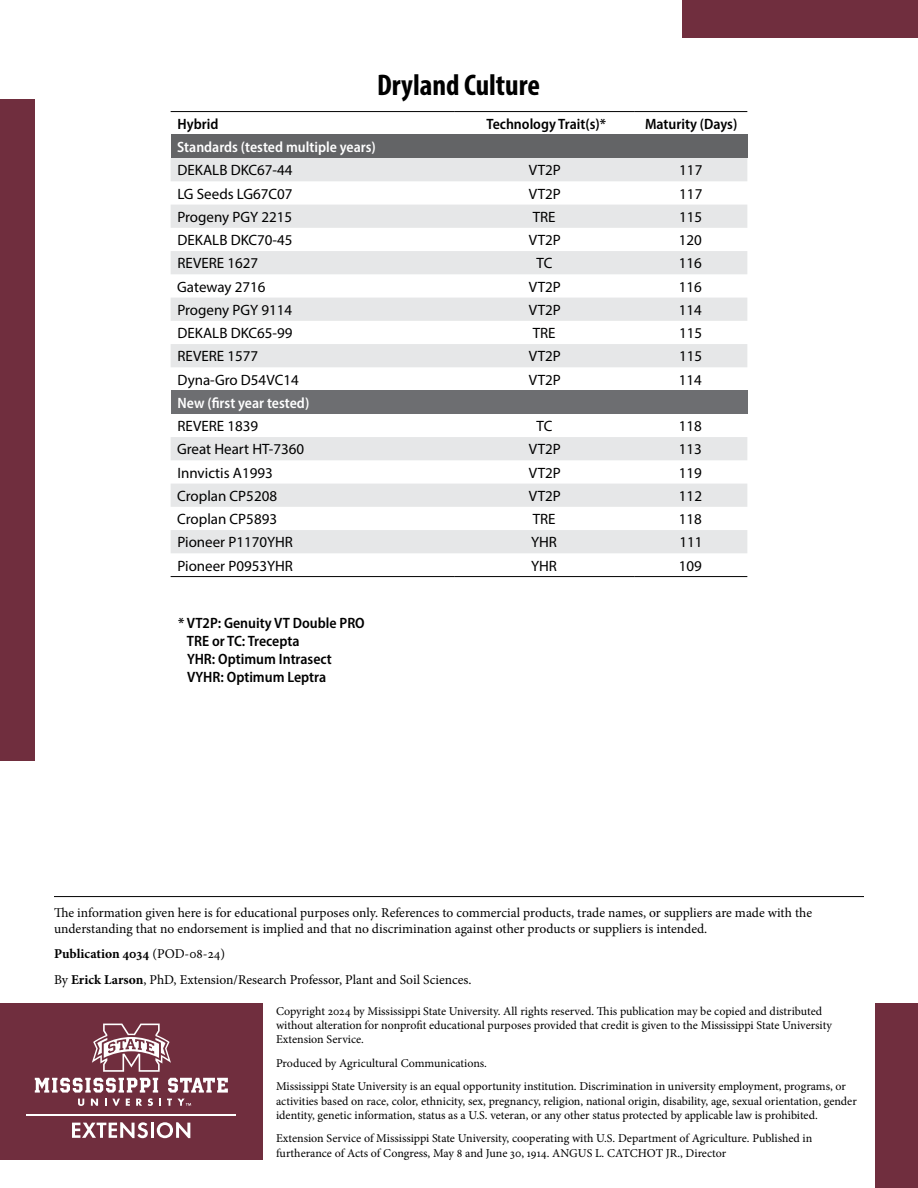
<style>
.page{position:relative;width:918px;height:1188px;background:#fff}
.page>*{position:absolute;margin:0;border:0;box-sizing:border-box;transform-origin:0 0}
.t1{font:700 condensed 30px "Myriad Pro";color:#000}
.Table_Text{font:15px "Myriad Pro";color:#000}
.Table_Heading{font:600 semi-condensed 15px/18px "Myriad Pro";color:#000}
.Table_Heading-2{font:600 semi-condensed 15px "Myriad Pro";color:#fff}
.Pub_Number{font:13.5px/16.2px "Minion Pro";color:#000}
.Indicia{font:13.5px "Minion Pro";color:#000}
.Indicia-2{font:700 13.5px "Minion Pro";letter-spacing:-.005em;color:#000}
.Indicia-3{font:12px/14.4px "Minion Pro";color:#000}
.s1{font-weight:400}
.s2{font-weight:700}
</style>
<div class="page">
<div style="left:0;top:99px;width:34px;height:661px;background:#702e3e"></div>
<div style="left:683px;top:0;width:235px;height:37px;background:#702e3e"></div>
<div style="left:0;top:1003px;width:263px;height:157px;background:#702e3e"></div>
<svg style="left:92px;top:1024px;width:79px;height:48px"></svg>
<svg style="left:72px;top:1122px;width:76px;height:16px"></svg>
<hr style="left:151px;top:1123px;width:3px;height:15px;background:#fff">
<svg style="left:157px;top:1122px;width:33px;height:16px"></svg>
<hr style="left:27px;top:1114px;width:209px;height:2px;background:#fff">
<svg style="left:168px;top:1078px;width:60px;height:15px"></svg>
<svg style="left:35px;top:1078px;width:126px;height:28px"></svg>
<svg style="left:167px;top:1099px;width:24px;height:7px"></svg>
<div style="left:875px;top:1003px;width:43px;height:185px;background:#702e3e"></div>
<hr style="left:54px;top:896px;width:810px;height:1px;background:#000">
<div style="left:171px;top:135px;width:576px;height:23px;background:#636466"></div>
<svg style="left:171px;top:158px;width:576px;height:395px"></svg>
<div style="left:171px;top:391px;width:576px;height:23px;background:#6d6e71"></div>
<hr style="left:171px;top:111px;width:283px;height:1px;background:#000">
<hr style="left:454px;top:111px;width:181px;height:1px;background:#000">
<hr style="left:635px;top:111px;width:112px;height:1px;background:#000">
<hr style="left:171px;top:576px;width:283px;height:1px;background:#000">
<hr style="left:454px;top:576px;width:181px;height:1px;background:#000">
<hr style="left:635px;top:576px;width:112px;height:1px;background:#000">
<h2 class="t1" style="left:377px;top:67px;width:165px">Dryland Culture</h2>
<p class="Table_Heading" style="left:178px;top:114px;width:42px">Hybrid</p>
<p class="Table_Heading" style="left:487px;top:114px;width:121px">Technology Trait(s)*</p>
<p class="Table_Heading" style="left:645px;top:114px;width:94px">Maturity (Days)</p>
<p class="Table_Heading-2" style="left:177px;top:138px;width:200px">Standards (tested multiple years)</p>
<p class="Table_Text" style="left:177px;top:161px;width:117px">DEKALB DKC67-44</p>
<p class="Table_Text" style="left:529px;top:161px;width:33px">VT2P</p>
<p class="Table_Text" style="left:679px;top:161px;width:25px">117</p>
<p class="Table_Text" style="left:177px;top:184px;width:117px">LG Seeds LG67C07</p>
<p class="Table_Text" style="left:529px;top:184px;width:33px">VT2P</p>
<p class="Table_Text" style="left:679px;top:184px;width:25px">117</p>
<p class="Table_Text" style="left:177px;top:208px;width:116px">Progeny PGY 2215</p>
<p class="Table_Text" style="left:533px;top:208px;width:24px">TRE</p>
<p class="Table_Text" style="left:679px;top:208px;width:25px">115</p>
<p class="Table_Text" style="left:177px;top:231px;width:117px">DEKALB DKC70-45</p>
<p class="Table_Text" style="left:529px;top:231px;width:33px">VT2P</p>
<p class="Table_Text" style="left:679px;top:231px;width:25px">120</p>
<p class="Table_Text" style="left:177px;top:254px;width:82px">REVERE 1627</p>
<p class="Table_Text" style="left:537px;top:254px;width:17px">TC</p>
<p class="Table_Text" style="left:679px;top:254px;width:25px">116</p>
<p class="Table_Text" style="left:177px;top:277px;width:90px">Gateway 2716</p>
<p class="Table_Text" style="left:529px;top:277px;width:33px">VT2P</p>
<p class="Table_Text" style="left:679px;top:277px;width:25px">116</p>
<p class="Table_Text" style="left:177px;top:301px;width:116px">Progeny PGY 9114</p>
<p class="Table_Text" style="left:529px;top:301px;width:33px">VT2P</p>
<p class="Table_Text" style="left:679px;top:301px;width:25px">114</p>
<p class="Table_Text" style="left:177px;top:324px;width:117px">DEKALB DKC65-99</p>
<p class="Table_Text" style="left:533px;top:324px;width:24px">TRE</p>
<p class="Table_Text" style="left:679px;top:324px;width:25px">115</p>
<p class="Table_Text" style="left:177px;top:347px;width:82px">REVERE 1577</p>
<p class="Table_Text" style="left:529px;top:347px;width:33px">VT2P</p>
<p class="Table_Text" style="left:679px;top:347px;width:25px">115</p>
<p class="Table_Text" style="left:177px;top:370px;width:123px">Dyna-Gro D54VC14</p>
<p class="Table_Text" style="left:529px;top:370px;width:33px">VT2P</p>
<p class="Table_Text" style="left:679px;top:370px;width:25px">114</p>
<p class="Table_Heading-2" style="left:178px;top:393px;width:133px">New (first year tested)</p>
<p class="Table_Text" style="left:177px;top:417px;width:82px">REVERE 1839</p>
<p class="Table_Text" style="left:537px;top:417px;width:17px">TC</p>
<p class="Table_Text" style="left:679px;top:417px;width:25px">118</p>
<p class="Table_Text" style="left:177px;top:440px;width:129px">Great Heart HT-7360</p>
<p class="Table_Text" style="left:529px;top:440px;width:33px">VT2P</p>
<p class="Table_Text" style="left:679px;top:440px;width:25px">113</p>
<p class="Table_Text" style="left:177px;top:463px;width:97px">Innvictis A1993</p>
<p class="Table_Text" style="left:529px;top:463px;width:33px">VT2P</p>
<p class="Table_Text" style="left:679px;top:463px;width:25px">119</p>
<p class="Table_Text" style="left:177px;top:487px;width:101px">Croplan CP5208</p>
<p class="Table_Text" style="left:529px;top:487px;width:33px">VT2P</p>
<p class="Table_Text" style="left:679px;top:487px;width:25px">112</p>
<p class="Table_Text" style="left:177px;top:510px;width:101px">Croplan CP5893</p>
<p class="Table_Text" style="left:533px;top:510px;width:24px">TRE</p>
<p class="Table_Text" style="left:679px;top:510px;width:25px">118</p>
<p class="Table_Text" style="left:177px;top:533px;width:117px">Pioneer P1170YHR</p>
<p class="Table_Text" style="left:531px;top:533px;width:27px">YHR</p>
<p class="Table_Text" style="left:679px;top:533px;width:25px">111</p>
<p class="Table_Text" style="left:177px;top:556px;width:117px">Pioneer P0953YHR</p>
<p class="Table_Text" style="left:531px;top:556px;width:27px">YHR</p>
<p class="Table_Text" style="left:679px;top:556px;width:25px">109</p>
<p class="Table_Heading" style="left:187px;top:614px;width:179px;text-indent:-9px">* VT2P: Genuity VT Double PRO<br>TRE or TC: Trecepta<br>YHR: Optimum Intrasect<br>VYHR: Optimum Leptra</p>
<p class="Pub_Number" style="left:54px;top:905px;width:760px">The information given here is for educational purposes only. References to commercial products, trade names, or suppliers are made with the understanding that no endorsement is implied and that no discrimination against other products or suppliers is intended.</p>
<p class="Indicia-2" style="left:54px;top:945px;width:173px">Publication 4034 <span class="s1">(POD-08-24)</span></p>
<p class="Indicia" style="left:54px;top:970px;width:419px">By <span class="s2">Erick Larson</span>, PhD, Extension/Research Professor, Plant and Soil Sciences.</p>
<p class="Indicia-3" style="left:276px;top:1004px;width:557px">Copyright 2024 by Mississippi State University. All rights reserved. This publication may be copied and distributed without alteration for nonprofit educational purposes provided that credit is given to the Mississippi State University<br>Extension Service.</p>
<p class="Indicia-3" style="left:276px;top:1056px;width:213px">Produced by Agricultural Communications.</p>
<p class="Indicia-3" style="left:276px;top:1079px;width:582px">Mississippi State University is an equal opportunity institution. Discrimination in university employment, programs, or activities based on race, color, ethnicity, sex, pregnancy, religion, national origin, disability, age, sexual orientation, gender identity, genetic information, status as a U.S. veteran, or any other status protected by applicable law is prohibited.</p>
<p class="Indicia-3" style="left:276px;top:1131px;width:538px">Extension Service of Mississippi State University, cooperating with U.S. Department of Agriculture. Published in furtherance of Acts of Congress, May 8 and June 30, 1914. ANGUS L. CATCHOT JR., Director</p>
</div>
